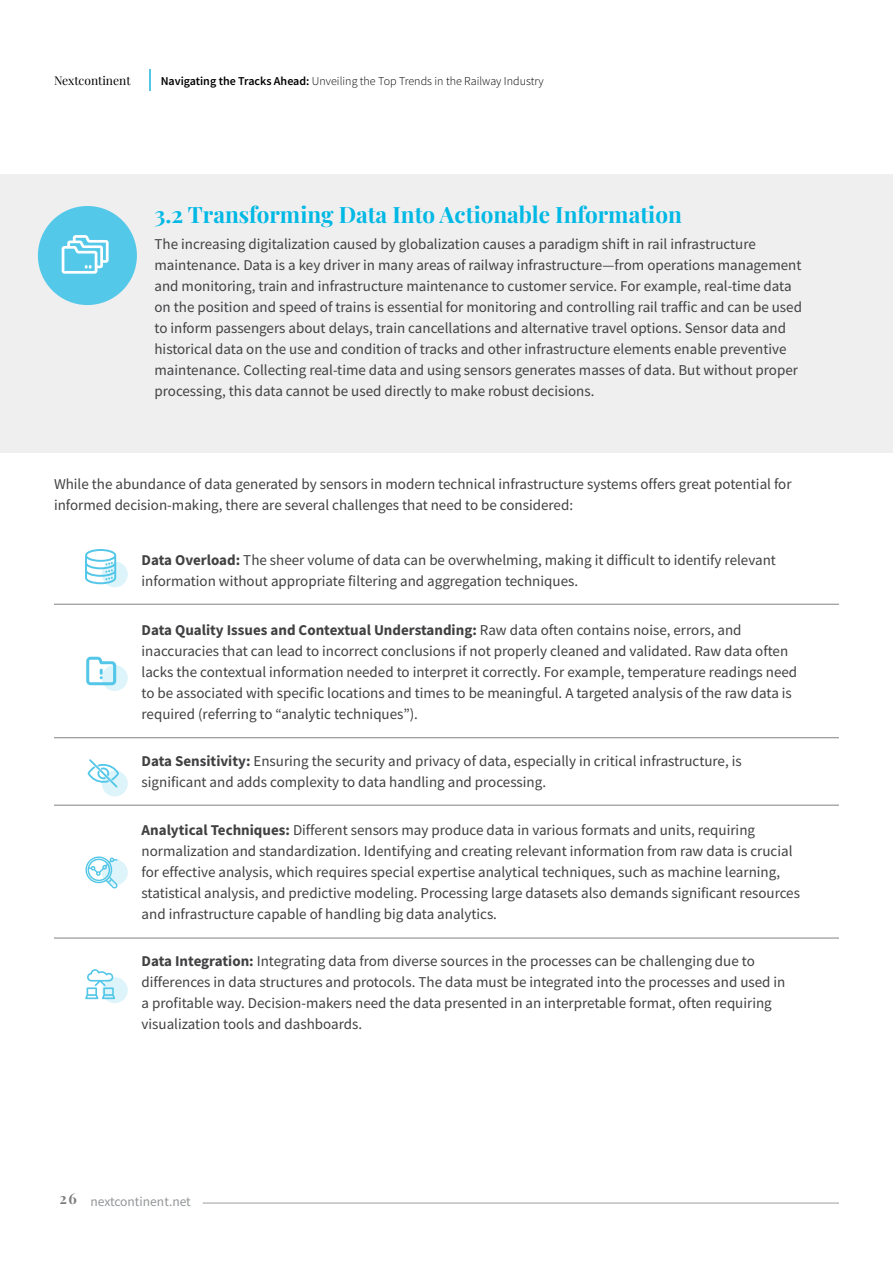
<style>
.page{position:relative;width:893px;height:1263px;background:#fff}
.page>*{position:absolute;margin:0;border:0;box-sizing:border-box;transform-origin:0 0}
.t1{font:700 22.5px "Playfair Display";color:#00b8e4}
.t2{font:15px/21px "Mada";color:#414042}
.t3{font:700 15px "Playfair Display";color:#000}
.t4{font:13.5px "Mada";color:#939598}
.t5{font:300 12px "Mada";color:#000}
.t6{font:12px "Playfair Display";color:#000}
.s1{font-weight:600}
.s2{font-weight:700}
</style>
<div class="page">
<svg style="left:102px;top:561px;width:26px;height:26px"></svg>
<svg style="left:102px;top:665px;width:26px;height:26px"></svg>
<div style="left:102px;top:770px;width:26px;height:26px;background:#ddf4fa;border-radius:50%"></div>
<div style="left:102px;top:859px;width:26px;height:26px;background:#ddf4fa;border-radius:50%"></div>
<svg style="left:102px;top:977px;width:26px;height:26px"></svg>
<div style="left:0;top:174px;width:893px;height:279px;background:#efeff0"></div>
<hr style="left:892px;top:605px;width:1px;height:241px;background:#efeff0">
<div style="left:38px;top:206px;width:99px;height:99px;background:#54c8e8;border-radius:50%"></div>
<hr style="left:54px;top:604px;width:785px;height:1px;background:#000">
<hr style="left:54px;top:737px;width:785px;height:1px;background:#000">
<hr style="left:54px;top:805px;width:785px;height:1px;background:#000">
<hr style="left:54px;top:938px;width:785px;height:1px;background:#000">
<svg style="left:62px;top:235px;width:47px;height:39px"></svg>
<svg style="left:85px;top:549px;width:31px;height:35px"></svg>
<svg style="left:86px;top:657px;width:30px;height:28px"></svg>
<svg style="left:88px;top:759px;width:31px;height:28px"></svg>
<svg style="left:85px;top:856px;width:33px;height:32px"></svg>
<svg style="left:85px;top:969px;width:30px;height:30px"></svg>
<svg style="left:149px;top:69px;width:1px;height:21px"></svg>
<hr style="left:203px;top:1203px;width:636px;height:1px;background:#383838">
<p class="t6" style="left:54px;top:71px;width:78px">Nextcontinent</p>
<p class="t5" style="left:161px;top:74px;width:385px"><span class="s1">Navigating the Tracks Ahead:</span> Unveiling the Top Trends in the Railway Industry</p>
<h1 class="t1" style="left:154px;top:197px;width:529px">3.2 Transforming Data Into Actionable Information</h1>
<p class="t2" style="left:154px;top:234px;width:649px">The increasing digitalization caused by globalization causes a paradigm shift in rail infrastructure maintenance. Data is a key driver in many areas of railway infrastructure—from operations management and monitoring, train and infrastructure maintenance to customer service. For example, real-time data on the position and speed of trains is essential for monitoring and controlling rail traffic and can be used to inform passengers about delays, train cancellations and alternative travel options. Sensor data and historical data on the use and condition of tracks and other infrastructure elements enable preventive maintenance. Collecting real-time data and using sensors generates masses of data. But without proper processing, this data cannot be used directly to make robust decisions.</p>
<p class="t2" style="left:54px;top:474px;width:739px">While the abundance of data generated by sensors in modern technical infrastructure systems offers great potential for informed decision-making, there are several challenges that need to be considered:</p>
<p class="t2" style="left:142px;top:550px;width:636px"><span class="s2">Data Overload:</span> The sheer volume of data can be overwhelming, making it difficult to identify relevant information without appropriate filtering and aggregation techniques.</p>
<p class="t2" style="left:142px;top:620px;width:657px"><span class="s2">Data Quality Issues and Contextual Understanding:</span> Raw data often contains noise, errors, and inaccuracies that can lead to incorrect conclusions if not properly cleaned and validated. Raw data often lacks the contextual information needed to interpret it correctly. For example, temperature readings need to be associated with specific locations and times to be meaningful. A targeted analysis of the raw data is required (referring to “analytic techniques”).</p>
<p class="t2" style="left:142px;top:751px;width:602px"><span class="s2">Data Sensitivity:</span> Ensuring the security and privacy of data, especially in critical infrastructure, is significant and adds complexity to data handling and processing.</p>
<p class="t2" style="left:142px;top:820px;width:660px"><span class="s2">Analytical Techniques:</span> Different sensors may produce data in various formats and units, requiring normalization and standardization. Identifying and creating relevant information from raw data is crucial for effective analysis, which requires special expertise analytical techniques, such as machine learning, statistical analysis, and predictive modeling. Processing large datasets also demands significant resources and infrastructure capable of handling big data analytics.</p>
<p class="t2" style="left:142px;top:951px;width:645px"><span class="s2">Data Integration:</span> Integrating data from diverse sources in the processes can be challenging due to differences in data structures and protocols. The data must be integrated into the processes and used in a profitable way. Decision-makers need the data presented in an interpretable format, often requiring visualization tools and dashboards.</p>
<p class="t3" style="left:60px;top:1187px;width:19px">26</p>
<p class="t4" style="left:90px;top:1194px;width:102px">nextcontinent.net</p>
</div>
